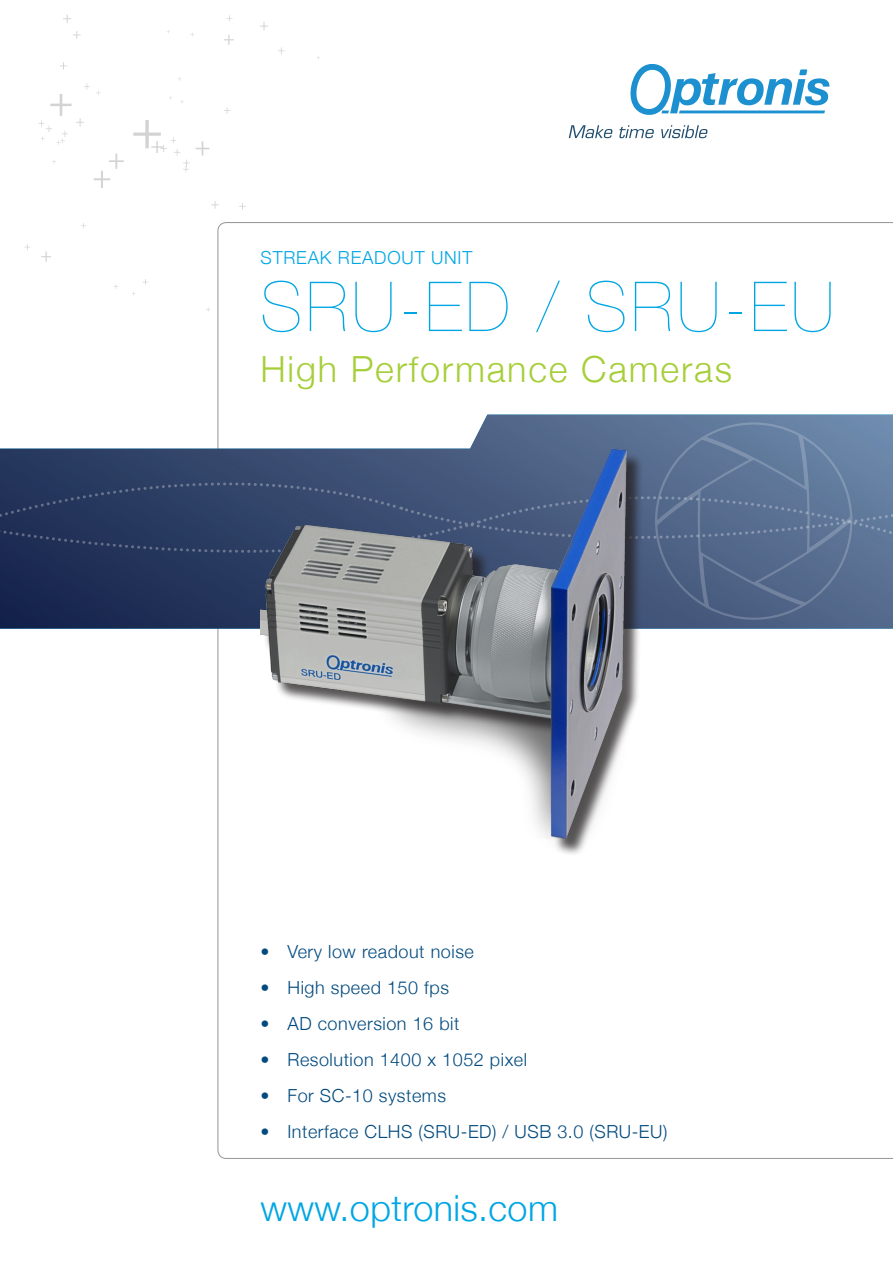
<style>
.page{position:relative;width:893px;height:1263px;background:#fff}
.page>*{position:absolute;margin:0;border:0;box-sizing:border-box;transform-origin:0 0}
.t1{font:200 69px "Helvetica Neue";letter-spacing:.05em;color:#00a6e4}
.t2{font:300 36px "Helvetica Neue";letter-spacing:.05em;color:#a6ce39}
.t3{font:300 36px "Helvetica Neue";letter-spacing:.01em;color:#00a6e4}
.t4{font:300 18px "Helvetica Neue";letter-spacing:.03em;color:#004a7f}
.t5{font:300 18px "Helvetica Neue";letter-spacing:.045em;color:#00a6e4}
</style>
<div class="page">
<svg style="left:569px;top:125px;width:44px;height:13px"></svg>
<svg style="left:619px;top:125px;width:35px;height:13px"></svg>
<svg style="left:661px;top:125px;width:47px;height:13px"></svg>
<svg style="left:630px;top:64px;width:199px;height:51px"></svg>
<img style="left:0;top:415px;width:893px;height:214px">
<svg style="left:0;top:421px;width:893px;height:200px;background:#586a8a"></svg>
<svg style="left:196px;top:141px;width:13px;height:15px"></svg>
<svg style="left:94px;top:154px;width:30px;height:34px"></svg>
<svg style="left:24px;top:244px;width:6px;height:6px"></svg>
<svg style="left:41px;top:252px;width:10px;height:10px"></svg>
<svg style="left:143px;top:279px;width:5px;height:6px"></svg>
<svg style="left:211px;top:201px;width:8px;height:8px"></svg>
<svg style="left:60px;top:62px;width:7px;height:8px"></svg>
<svg style="left:63px;top:15px;width:8px;height:8px"></svg>
<svg style="left:73px;top:31px;width:8px;height:8px"></svg>
<svg style="left:133px;top:120px;width:57px;height:52px"></svg>
<svg style="left:239px;top:203px;width:7px;height:7px"></svg>
<svg style="left:38px;top:84px;width:52px;height:61px"></svg>
<svg style="left:224px;top:107px;width:6px;height:7px"></svg>
<svg style="left:224px;top:35px;width:10px;height:10px"></svg>
<svg style="left:260px;top:22px;width:8px;height:8px"></svg>
<svg style="left:278px;top:48px;width:6px;height:6px"></svg>
<div style="left:263px;top:451px;width:381px;height:405px;background:#231f20;opacity:.75"></div>
<img style="left:260px;top:449px;width:366px;height:390px">
<p class="t5" style="left:261px;top:243px;width:213px">STREAK READOUT UNIT</p>
<p class="t1" style="left:260px;top:253px;width:575px">SRU-ED / SRU-EU</p>
<p class="t2" style="left:260px;top:340px;width:473px">High Performance Cameras</p>
<p class="t4" style="left:260px;top:937px;width:215px">• Very low readout noise</p>
<p class="t4" style="left:260px;top:973px;width:190px">• High speed 150 fps</p>
<p class="t4" style="left:260px;top:1009px;width:200px">• AD conversion 16 bit</p>
<p class="t4" style="left:260px;top:1045px;width:268px">• Resolution 1400 x 1052 pixel</p>
<p class="t4" style="left:260px;top:1081px;width:187px">• For SC-10 systems</p>
<p class="t4" style="left:260px;top:1117px;width:408px">• Interface CLHS (SRU-ED) / USB 3.0 (SRU-EU)</p>
<p class="t3" style="left:260px;top:1179px;width:299px">www.optronis.com</p>
</div>
